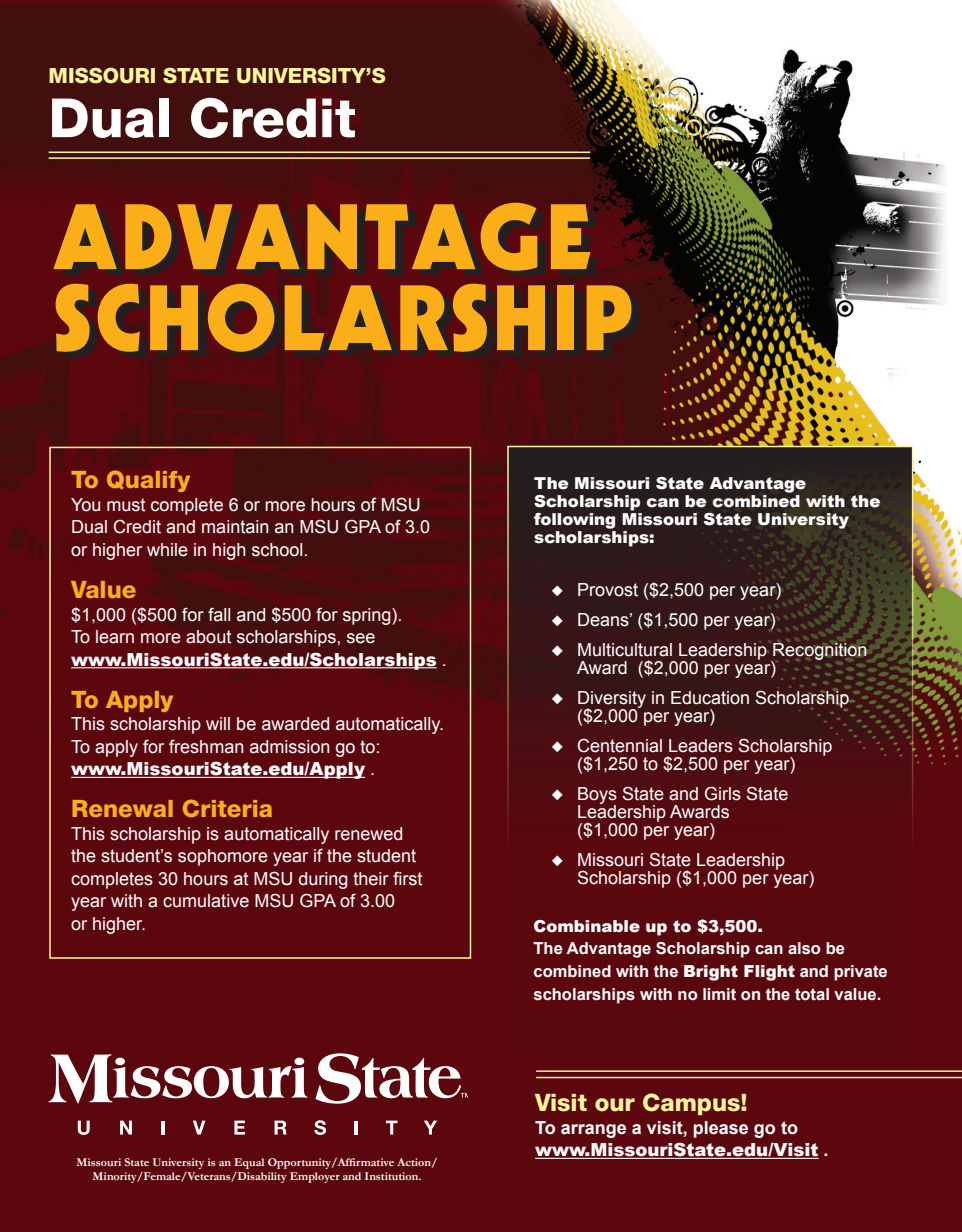
<style>
.page{position:relative;width:962px;height:1232px;background:#fff}
.page>*{position:absolute;margin:0;border:0;box-sizing:border-box;transform-origin:0 0}
.t1{font:900 90px "Kabel";letter-spacing:.04em;color:#faaf18}
.t2{font:800 54px "Helvetica Neue";color:#fff}
.t3{font:800 24px "Helvetica Neue";color:#faaf18}
.t4{font:800 24px "Helvetica Neue";color:#fff79a}
.t5{font:800 21px "Helvetica Neue";color:#fff79a}
.t6{font:18px/22.5px "Arial";color:#fff}
.t7{font:900 18px "Arial";color:#fff}
.t8{font:700 18px/22.5px "Arial";color:#fff}
.t9{font:900 16.5px/18px "Arial";color:#fff}
.t10{font:700 16.5px/22.5px "Arial";color:#fff}
.t11{font:700 12px/13.5px "Garamond";color:#fff;text-align:center}
.s1{font-weight:400}
.s2{font-weight:900}
</style>
<div class="page">
<img style="left:0;top:0;width:961px;height:1231px">
<div style="left:49px;top:446px;width:422px;height:512px;border:2px solid #fff79a"></div>
<hr style="left:71px;top:667px;width:365px;height:1px;background:#fff">
<hr style="left:71px;top:776px;width:294px;height:1px;background:#fff">
<svg style="left:510px;top:448px;width:400px;height:609px;background:#461214"></svg>
<svg style="left:78px;top:1120px;width:12px;height:14px"></svg>
<svg style="left:120px;top:1120px;width:12px;height:14px"></svg>
<hr style="left:161px;top:1120px;width:4px;height:14px;background:#fff">
<svg style="left:193px;top:1120px;width:12px;height:14px"></svg>
<svg style="left:234px;top:1120px;width:11px;height:14px"></svg>
<svg style="left:274px;top:1120px;width:12px;height:14px"></svg>
<svg style="left:314px;top:1120px;width:12px;height:14px"></svg>
<hr style="left:355px;top:1120px;width:3px;height:14px;background:#fff">
<svg style="left:386px;top:1120px;width:11px;height:14px"></svg>
<svg style="left:423px;top:1120px;width:14px;height:14px"></svg>
<svg style="left:49px;top:1054px;width:258px;height:49px"></svg>
<div style="left:294px;top:1057px;width:10px;height:8px;background:#fff;border-radius:50%"></div>
<div style="left:115px;top:1057px;width:10px;height:8px;background:#fff;border-radius:50%"></div>
<svg style="left:315px;top:1053px;width:152px;height:50px"></svg>
<hr style="left:535px;top:1157px;width:283px;height:1px;background:#fff">
<hr style="left:49px;top:151px;width:541px;height:2px;background:#fff79a">
<hr style="left:49px;top:157px;width:541px;height:2px;background:#fff79a">
<hr style="left:536px;top:1076px;width:425px;height:2px;background:#fff79a">
<hr style="left:536px;top:1070px;width:425px;height:1px;background:#fff79a">
<p class="t5" style="left:49px;top:63px;width:338px">MISSOURI STATE UNIVERSITY’S</p>
<p class="t2" style="left:49px;top:86px;width:309px">Dual Credit</p>
<p class="t1" style="left:53px;top:180px;width:539px">ADVANTAGE</p>
<p class="t1" style="left:53px;top:261px;width:581px">SCHOLARSHIP</p>
<p class="t3" style="left:71px;top:465px;width:121px">To Qualify</p>
<p class="t6" style="left:71px;top:493px;width:360px">You must complete 6 or more hours of MSU<br>Dual Credit and maintain an MSU GPA of 3.0 or higher while in high school.</p>
<p class="t3" style="left:71px;top:575px;width:67px">Value</p>
<p class="t6" style="left:71px;top:603px;width:333px">$1,000 ($500 for fall and $500 for spring).<br>To learn more about scholarships, see</p>
<p class="t7" style="left:71px;top:646px;width:377px">www.MissouriState.edu/Scholarships <span class="s1">.</span></p>
<p class="t3" style="left:71px;top:684px;width:104px">To Apply</p>
<p class="t6" style="left:71px;top:712px;width:374px">This scholarship will be awarded automatically.<br>To apply for freshman admission go to:</p>
<p class="t7" style="left:71px;top:755px;width:305px">www.MissouriState.edu/Apply <span class="s1">.</span></p>
<p class="t3" style="left:71px;top:794px;width:203px">Renewal Criteria</p>
<p class="t6" style="left:71px;top:822px;width:353px">This scholarship is automatically renewed the student’s sophomore year if the student completes 30 hours at MSU during their first year with a cumulative MSU GPA of 3.00<br>or higher.</p>
<p class="t11" style="left:77px;top:1155px;width:362px">Missouri State University is an Equal Opportunity/Affirmative Action/<br>Minority/Female/Veterans/Disability Employer and Institution.</p>
<p class="t9" style="left:534px;top:473px;width:273px">The Missouri State Advantage</p>
<p class="t9" style="left:534px;top:491px;width:347px">Scholarship can be combined with the</p>
<p class="t9" style="left:534px;top:509px;width:316px">following Missouri State University scholarships:</p>
<p class="t6" style="left:551px;top:578px;width:231px">◆ Provost ($2,500 per year)</p>
<p class="t6" style="left:551px;top:608px;width:225px">◆ Deans’ ($1,500 per year)</p>
<p class="t6" style="left:577px;top:640px;width:292px;line-height:18px;text-indent:-26px">◆ Multicultural Leadership Recognition<br>Award ($2,000 per year)</p>
<p class="t6" style="left:551px;top:686px;width:299px">◆ Diversity in Education Scholarship</p>
<p class="t6" style="left:577px;top:704px;width:140px">($2,000 per year)</p>
<p class="t6" style="left:577px;top:736px;width:257px;line-height:18px;text-indent:-26px">◆ Centennial Leaders Scholarship ($1,250 to $2,500 per year)</p>
<p class="t6" style="left:577px;top:784px;width:213px;line-height:18px;text-indent:-26px">◆ Boys State and Girls State<br>Leadership Awards ($1,000 per year)</p>
<p class="t6" style="left:577px;top:850px;width:239px;line-height:18px;text-indent:-26px">◆ Missouri State Leadership<br>Scholarship ($1,000 per year)</p>
<p class="t9" style="left:533px;top:916px;width:231px">Combinable up to $3,500.</p>
<p class="t10" style="left:533px;top:937px;width:355px">The Advantage Scholarship can also be combined with the <span class="s2">Bright Flight</span> and private scholarships with no limit on the total value.</p>
<p class="t4" style="left:535px;top:1088px;width:214px">Visit our Campus!</p>
<p class="t8" style="left:535px;top:1116px;width:295px">To arrange a visit, please go to <span class="s2">www.MissouriState.edu/Visit</span> .</p>
</div>
